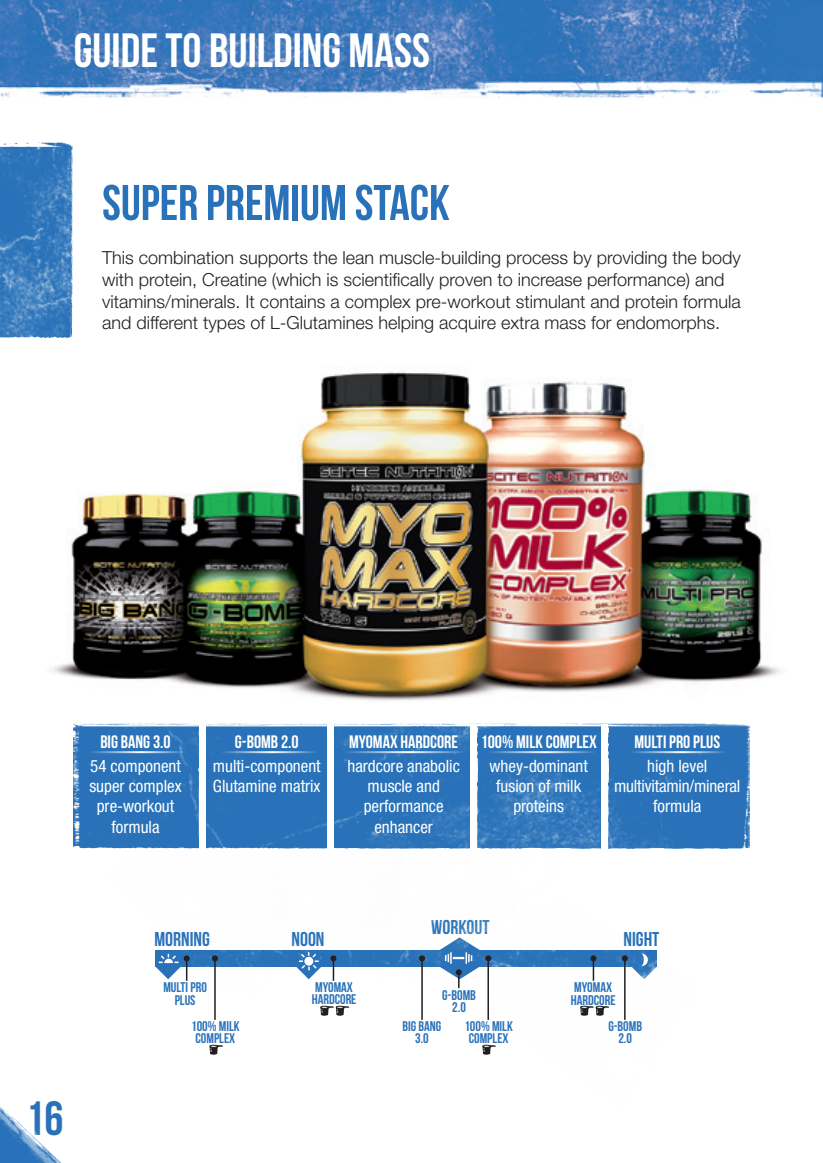
<style>
.page{position:relative;width:823px;height:1163px;background:#fff}
.page>*{position:absolute;margin:0;border:0;box-sizing:border-box;transform-origin:0 0}
.t1{font:50px "Bebas Neue";color:#2972b9}
.t2{font:48px "Bebas Neue";color:#fff}
.t3{font:48px "Bebas Neue";color:#2972b9}
.t4{font:20px "Bebas Neue";color:#2972b9}
.t5{font:300 18px/21.6px "Helvetica Neue LT Pro";color:#231f20}
.t6{font:18px "Bebas Neue";color:#fff}
.t7{font:condensed 17px/20.4px "Helvetica Neue LT Pro";color:#fff;text-align:center}
.t8{font:14px/12px "Bebas Neue";color:#2972b9;text-align:center}
</style>
<div class="page">
<img style="left:0;top:0;width:822px;height:98px">
<img style="left:0;top:1106px;width:61px;height:56px">
<img style="left:155px;top:950px;width:108px;height:67px">
<img style="left:487px;top:950px;width:170px;height:70px">
<img style="left:263px;top:950px;width:73px;height:31px">
<img style="left:336px;top:950px;width:226px;height:42px">
<hr style="left:214px;top:958px;width:1px;height:61px;background:#231f20">
<svg style="left:212px;top:955px;width:6px;height:6px"></svg>
<hr style="left:421px;top:958px;width:1px;height:61px;background:#231f20">
<svg style="left:419px;top:955px;width:6px;height:6px"></svg>
<hr style="left:623px;top:958px;width:2px;height:61px;background:#231f20">
<svg style="left:621px;top:953px;width:35px;height:26px"></svg>
<svg style="left:155px;top:953px;width:34px;height:27px"></svg>
<hr style="left:487px;top:958px;width:1px;height:61px;background:#231f20">
<svg style="left:439px;top:937px;width:52px;height:50px"></svg>
<svg style="left:482px;top:1044px;width:14px;height:11px"></svg>
<svg style="left:209px;top:1044px;width:14px;height:11px"></svg>
<hr style="left:332px;top:958px;width:2px;height:22px;background:#231f20">
<svg style="left:330px;top:955px;width:6px;height:6px"></svg>
<svg style="left:320px;top:1005px;width:30px;height:11px"></svg>
<hr style="left:592px;top:958px;width:2px;height:22px;background:#231f20">
<svg style="left:590px;top:955px;width:6px;height:6px"></svg>
<svg style="left:580px;top:1005px;width:29px;height:11px"></svg>
<img style="left:53px;top:372px;width:727px;height:329px">
<img style="left:0;top:142px;width:74px;height:261px">
<img style="left:73px;top:723px;width:677px;height:126px">
<img style="left:199px;top:724px;width:7px;height:125px">
<img style="left:327px;top:724px;width:6px;height:125px">
<img style="left:470px;top:724px;width:7px;height:125px">
<img style="left:601px;top:724px;width:7px;height:125px">
<hr style="left:88px;top:751px;width:97px;height:2px;background:#fff">
<hr style="left:219px;top:751px;width:98px;height:2px;background:#fff">
<hr style="left:342px;top:751px;width:122px;height:2px;background:#fff">
<hr style="left:485px;top:751px;width:110px;height:2px;background:#fff">
<hr style="left:628px;top:751px;width:97px;height:2px;background:#fff">
<h2 class="t2" style="left:74px;top:24px;width:357px">GUIDE TO BUILDING MASS</h2>
<h1 class="t1" style="left:102px;top:175px;width:328px">SUPER PREMIUM STACK</h1>
<p class="t5" style="left:102px;top:247px;width:640px">This combination supports the lean muscle-building process by providing the body with protein, Creatine (which is scientifically proven to increase performance) and vitamins/minerals. It contains a complex pre-workout stimulant and protein formula and different types of L-Glutamines helping acquire extra mass for endomorphs.</p>
<p class="t6" style="left:100px;top:732px;width:72px">BIG BANG 3.0</p>
<p class="t7" style="left:89px;top:755px;width:94px">54 component super complex pre-workout formula</p>
<p class="t6" style="left:235px;top:732px;width:65px">G-BOMB 2.0</p>
<p class="t7" style="left:213px;top:755px;width:109px;text-align:left">multi-component<br>Glutamine matrix</p>
<p class="t6" style="left:349px;top:732px;width:110px">MYOMAX HARDCORE</p>
<p class="t7" style="left:347px;top:755px;width:114px">hardcore anabolic muscle and performance enhancer</p>
<p class="t6" style="left:480px;top:732px;width:118px">100% MILK COMPLEX</p>
<p class="t7" style="left:489px;top:755px;width:100px">whey-dominant fusion of milk proteins</p>
<p class="t6" style="left:634px;top:732px;width:87px">MULTI PRO PLUS</p>
<p class="t7" style="left:613px;top:755px;width:128px">high level multivitamin/mineral formula</p>
<h2 class="t3" style="left:26px;top:1091px;width:40px">16</h2>
<p class="t4" style="left:431px;top:916px;width:60px">WORKOUT</p>
<p class="t4" style="left:154px;top:928px;width:57px">MORNING</p>
<p class="t4" style="left:291px;top:928px;width:34px">NOON</p>
<p class="t4" style="left:623px;top:928px;width:37px">NIGHT</p>
<p class="t8" style="left:311px;top:981px;width:46px;text-align:left">MYOMAX<br>HARDCORE</p>
<p class="t8" style="left:570px;top:981px;width:46px;text-align:left">MYOMAX<br>HARDCORE</p>
<p class="t8" style="left:163px;top:981px;width:45px">MULTI PRO<br>PLUS</p>
<p class="t8" style="left:442px;top:988px;width:35px">G-BOMB<br>2.0</p>
<p class="t8" style="left:464px;top:1020px;width:50px">100% MILK<br>COMPLEX</p>
<p class="t8" style="left:191px;top:1020px;width:50px">100% MILK<br>COMPLEX</p>
<p class="t8" style="left:402px;top:1020px;width:40px">BIG BANG<br>3.0</p>
<p class="t8" style="left:608px;top:1020px;width:35px">G-BOMB<br>2.0</p>
</div>
